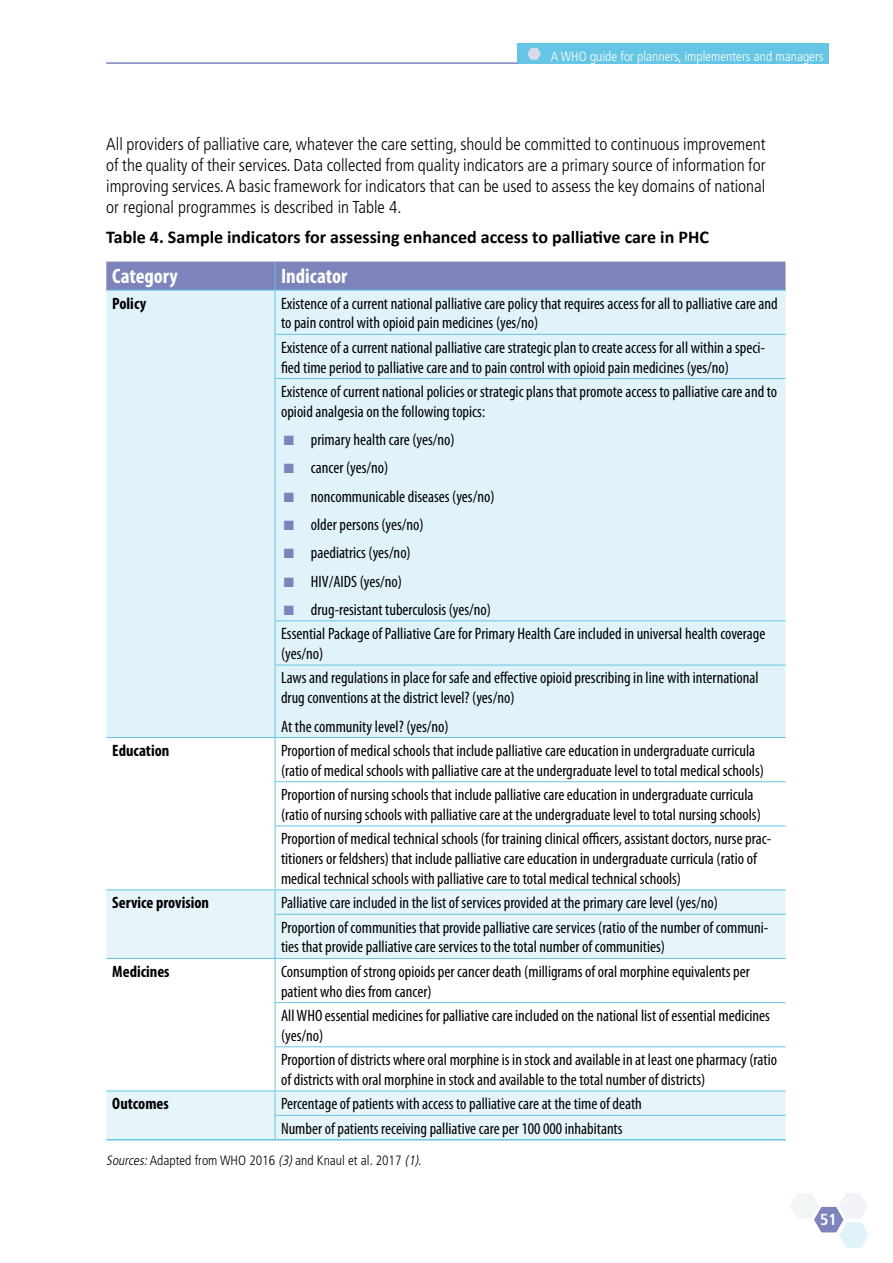
<style>
.page{position:relative;width:893px;height:1263px;background:#fff}
.page>*{position:absolute;margin:0;border:0;box-sizing:border-box;transform-origin:0 0}
.t1{font:700 condensed 21px "Myriad Pro";color:#fff}
.t2{font:700 18px "Calibri";color:#000}
.t3{font:300 condensed 17.25px/21px "Frutiger LT Std";color:#000;text-align:justify}
.t4{font:condensed 16.5px/19.8px "Myriad Pro";color:#000}
.t5{font:700 condensed 16.5px "Myriad Pro";color:#000}
.t6{font:700 condensed 15.9px "Frutiger LT Std";color:#fff}
.t7{font:300 condensed 13.5px "Frutiger LT Std";color:#000}
.t8{font:300 condensed 13.5px "Frutiger LT Std";color:#fff}
.s1{color:#7c84bb}
.s2{font-style:italic}
</style>
<div class="page">
<div style="left:517px;top:44px;width:312px;height:20px;background:#65c5e4"></div>
<svg style="left:790px;top:1194px;width:79px;height:53px"></svg>
<hr style="left:106px;top:62px;width:411px;height:2px;background:#7c84bb">
<svg style="left:527px;top:48px;width:14px;height:12px"></svg>
<div style="left:106px;top:291px;width:679px;height:446px;background:#e0f3fa"></div>
<div style="left:106px;top:890px;width:679px;height:68px;background:#e6f5fa"></div>
<div style="left:106px;top:262px;width:679px;height:28px;background:#7c84bb"></div>
<hr style="left:106px;top:290px;width:169px;height:1px;background:#65c5e4">
<hr style="left:275px;top:290px;width:510px;height:1px;background:#65c5e4">
<hr style="left:275px;top:291px;width:1px;height:43px;background:#65c5e4">
<hr style="left:275px;top:334px;width:510px;height:1px;background:#65c5e4">
<hr style="left:275px;top:335px;width:1px;height:43px;background:#65c5e4">
<hr style="left:275px;top:378px;width:510px;height:1px;background:#65c5e4">
<hr style="left:275px;top:379px;width:1px;height:241px;background:#65c5e4">
<hr style="left:275px;top:620px;width:510px;height:1px;background:#65c5e4">
<hr style="left:275px;top:621px;width:1px;height:44px;background:#65c5e4">
<hr style="left:275px;top:665px;width:510px;height:1px;background:#65c5e4">
<hr style="left:275px;top:665px;width:1px;height:72px;background:#65c5e4">
<hr style="left:106px;top:737px;width:169px;height:1px;background:#65c5e4">
<hr style="left:275px;top:737px;width:510px;height:1px;background:#65c5e4">
<hr style="left:275px;top:738px;width:1px;height:43px;background:#65c5e4">
<hr style="left:275px;top:781px;width:510px;height:1px;background:#65c5e4">
<hr style="left:275px;top:782px;width:1px;height:43px;background:#65c5e4">
<hr style="left:275px;top:825px;width:510px;height:1px;background:#65c5e4">
<hr style="left:275px;top:826px;width:1px;height:63px;background:#65c5e4">
<hr style="left:106px;top:889px;width:169px;height:1px;background:#65c5e4">
<hr style="left:275px;top:889px;width:510px;height:1px;background:#65c5e4">
<svg style="left:275px;top:890px;width:1px;height:24px"></svg>
<hr style="left:275px;top:914px;width:510px;height:1px;background:#65c5e4">
<hr style="left:275px;top:915px;width:1px;height:43px;background:#65c5e4">
<hr style="left:106px;top:958px;width:169px;height:1px;background:#65c5e4">
<hr style="left:275px;top:958px;width:510px;height:1px;background:#65c5e4">
<hr style="left:275px;top:959px;width:1px;height:43px;background:#65c5e4">
<hr style="left:275px;top:1002px;width:510px;height:1px;background:#65c5e4">
<hr style="left:275px;top:1003px;width:1px;height:43px;background:#65c5e4">
<hr style="left:275px;top:1046px;width:510px;height:1px;background:#65c5e4">
<hr style="left:275px;top:1047px;width:1px;height:43px;background:#65c5e4">
<hr style="left:106px;top:1090px;width:169px;height:1px;background:#65c5e4">
<hr style="left:275px;top:1090px;width:510px;height:1px;background:#65c5e4">
<div style="left:106px;top:1091px;width:679px;height:48px;background:#e6f5fa"></div>
<hr style="left:106px;top:1139px;width:169px;height:1px;background:#65c5e4">
<hr style="left:275px;top:1139px;width:510px;height:1px;background:#65c5e4">
<p class="t8" style="left:551px;top:49px;width:274px">A WHO guide for planners, implementers and managers</p>
<p class="t3" style="left:106px;top:133px;width:661px">All providers of palliative care, whatever the care setting, should be committed to continuous improvement of the quality of their services. Data collected from quality indicators are a primary source of information for improving services. A basic framework for indicators that can be used to assess the key domains of national or regional programmes is described in Table 4.</p>
<p class="t2" style="left:106px;top:225px;width:604px">Table 4. Sample indicators for assessing enhanced access to palliative care in PHC</p>
<p class="t1" style="left:112px;top:265px;width:67px">Category</p>
<p class="t1" style="left:281px;top:265px;width:68px">Indicator</p>
<p class="t5" style="left:112px;top:294px;width:35px">Policy</p>
<p class="t4" style="left:281px;top:293px;width:498px">Existence of a current national palliative care policy that requires access for all to palliative care and to pain control with opioid pain medicines (yes/no)</p>
<p class="t4" style="left:281px;top:338px;width:485px">Existence of a current national palliative care strategic plan to create access for all within a speci&shy;fied time period to palliative care and to pain control with opioid pain medicines (yes/no)</p>
<p class="t4" style="left:281px;top:382px;width:498px">Existence of current national policies or strategic plans that promote access to palliative care and to opioid analgesia on the following topics:</p>
<p class="t4" style="left:284px;top:430px;width:172px"><span class="s1">■</span> primary health care (yes/no)</p>
<p class="t4" style="left:284px;top:458px;width:106px"><span class="s1">■</span> cancer (yes/no)</p>
<p class="t4" style="left:284px;top:487px;width:212px"><span class="s1">■</span> noncommunicable diseases (yes/no)</p>
<p class="t4" style="left:284px;top:515px;width:141px"><span class="s1">■</span> older persons (yes/no)</p>
<p class="t4" style="left:284px;top:543px;width:128px"><span class="s1">■</span> paediatrics (yes/no)</p>
<p class="t4" style="left:284px;top:571px;width:120px"><span class="s1">■</span> HIV/AIDS (yes/no)</p>
<p class="t4" style="left:281px;top:598px;width:486px;line-height:24.3px"><span class="s1">■</span> drug-resistant tuberculosis (yes/no)<br>Essential Package of Palliative Care for Primary Health Care included in universal health coverage</p>
<p class="t4" style="left:281px;top:642px;width:479px;line-height:24.3px">(yes/no)<br>Laws and regulations in place for safe and effective opioid prescribing in line with international</p>
<p class="t4" style="left:281px;top:684px;width:235px;line-height:28.3px">drug conventions at the district level? (yes/no)<br>At the community level? (yes/no)</p>
<p class="t5" style="left:112px;top:741px;width:59px">Education</p>
<p class="t4" style="left:281px;top:741px;width:484px">Proportion of medical schools that include palliative care education in undergraduate curricula (ratio of medical schools with palliative care at the undergraduate level to total medical schools)</p>
<p class="t4" style="left:281px;top:785px;width:481px">Proportion of nursing schools that include palliative care education in undergraduate curricula (ratio of nursing schools with palliative care at the undergraduate level to total nursing schools)</p>
<p class="t4" style="left:281px;top:829px;width:492px">Proportion of medical technical schools (for training clinical officers, assistant doctors, nurse prac&shy;titioners or feldshers) that include palliative care education in undergraduate curricula (ratio of medical technical schools with palliative care to total medical technical schools)</p>
<p class="t5" style="left:112px;top:894px;width:98px">Service provision</p>
<p class="t4" style="left:281px;top:891px;width:489px;line-height:24.3px">Palliative care included in the list of services provided at the primary care level (yes/no)<br>Proportion of communities that provide palliative care services (ratio of the number of communi-</p>
<p class="t4" style="left:281px;top:937px;width:385px">ties that provide palliative care services to the total number of communities)</p>
<p class="t5" style="left:112px;top:962px;width:59px">Medicines</p>
<p class="t4" style="left:281px;top:962px;width:470px">Consumption of strong opioids per cancer death (milligrams of oral morphine equivalents per patient who dies from cancer)</p>
<p class="t4" style="left:281px;top:1006px;width:490px">All WHO essential medicines for palliative care included on the national list of essential medicines (yes/no)</p>
<p class="t4" style="left:281px;top:1050px;width:497px">Proportion of districts where oral morphine is in stock and available in at least one pharmacy (ratio of districts with oral morphine in stock and available to the total number of districts)</p>
<p class="t5" style="left:112px;top:1095px;width:58px">Outcomes</p>
<p class="t4" style="left:281px;top:1092px;width:362px;line-height:24.3px">Percentage of patients with access to palliative care at the time of death<br>Number of patients receiving palliative care per 100 000 inhabitants</p>
<p class="t7" style="left:106px;top:1152px;width:317px"><span class="s2">Sources:</span>Adapted from WHO 2016 <span class="s2">(3)</span>and Knaul et al. 2017 <span class="s2">(1)</span>.</p>
<p class="t6" style="left:820px;top:1210px;width:18px">51</p>
</div>
